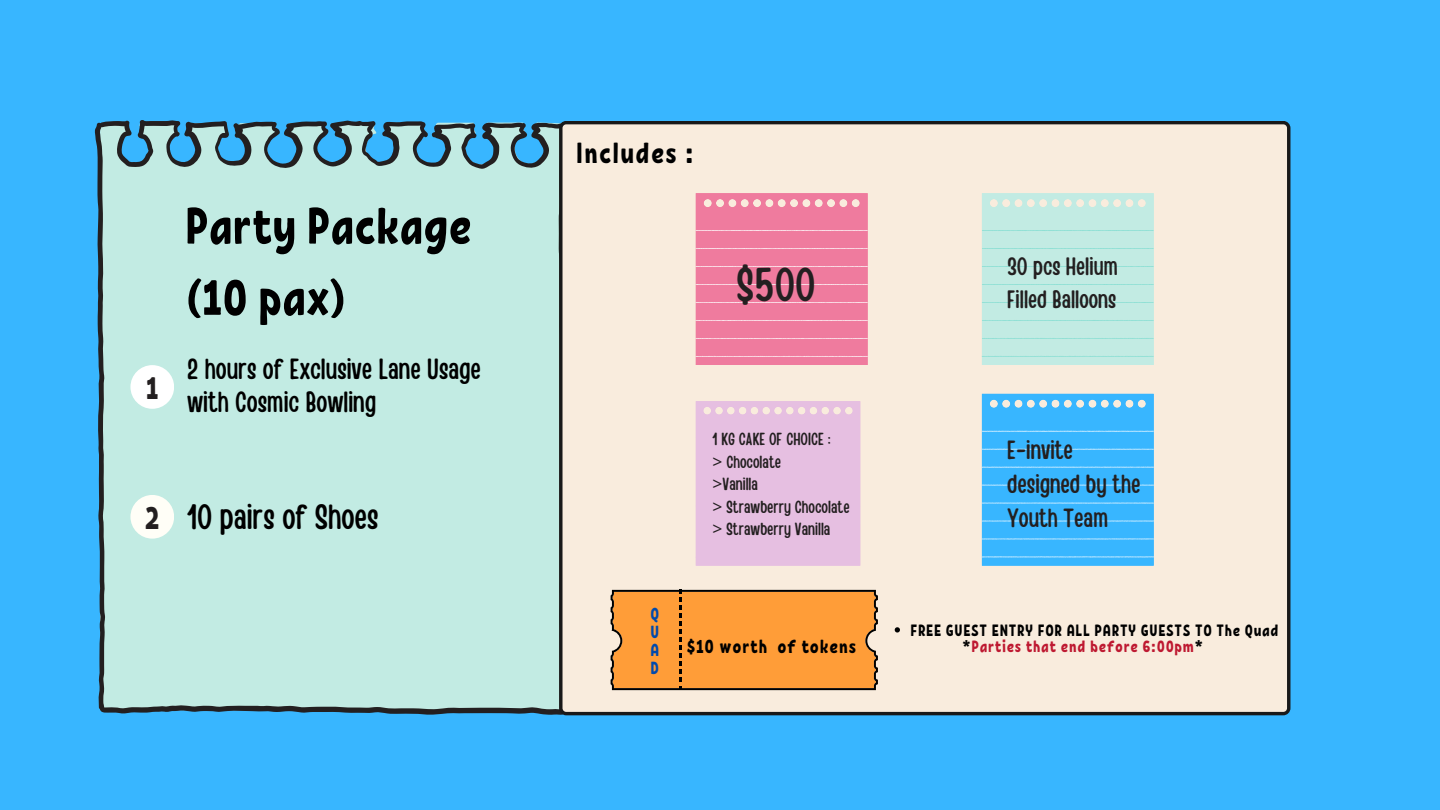
<style>
.page{position:relative;width:1440px;height:810px;background:#38b6ff}
.page>*{position:absolute;margin:0;border:0;box-sizing:border-box;transform-origin:0 0}
.t1{font:51px/71.2px "RF Krabuler";color:#000}
.t2{font:47px "Handy Casual Condensed";color:#231f20}
.t3{font:35px "Handy Casual Condensed";color:#000}
.t4{font:31.8px "RF Krabuler";color:#231f20}
.t5{font:29px/33px "Handy Casual Condensed";color:#000}
.t6{font:29px "RF Krabuler";letter-spacing:.04em;color:#000}
.t7{font:26.2px/34px "Handy Casual Condensed";color:#231f20}
.t8{font:25px/32.2px "Handy Casual Condensed";color:#231f20}
.t9{font:19px "RF Krabuler";letter-spacing:.04em;color:#000}
.t10{font:17.5px/18px "RF Krabuler";color:#004aad;text-align:justify}
.t11{font:17.4px/22.5px "Handy Casual Condensed";color:#231f20}
.t12{font:16.3px "RF Krabuler";letter-spacing:.04em;color:#000}
.t13{font:16.3px "RF Krabuler";letter-spacing:.04em;color:#be1931}
.s1{font-family:"Noto Sans"}
.s2{color:#000}
</style>
<div class="page">
<svg style="left:95px;top:120px;width:464px;height:595px;background:#b5e0db"></svg>
<div style="left:130px;top:365px;width:44px;height:44px;background:#fff;border-radius:50%"></div>
<div style="left:130px;top:495px;width:44px;height:44px;background:#fffef7;border-radius:50%"></div>
<div style="left:559px;top:121px;width:731px;height:594px;background:#f9ecdd"></div>
<svg style="left:696px;top:193px;width:172px;height:172px;background:#ef81a2"></svg>
<div style="left:696px;top:401px;width:164px;height:164px;background:#e6bfe1"></div>
<svg style="left:982px;top:193px;width:172px;height:172px;background:#c1eae2"></svg>
<svg style="left:982px;top:394px;width:172px;height:172px"></svg>
<svg style="left:611px;top:590px;width:267px;height:100px;background:#ef9437"></svg>
<svg style="left:895px;top:627px;width:5px;height:6px"></svg>
<p class="t4" style="left:146px;top:367px;width:14px">1</p>
<h1 class="t1" style="left:185px;top:188px;width:288px">Party Package (10 pax)</h1>
<h3 class="t5" style="left:187px;top:351px;width:296px">2 hours of Exclusive Lane Usage with Cosmic Bowling</h3>
<p class="t4" style="left:145px;top:497px;width:16px">2</p>
<p class="t3" style="left:187px;top:494px;width:193px">10 pairs of Shoes</p>
<p class="t6" style="left:576px;top:134px;width:119px">Includes :</p>
<h2 class="t2" style="left:737px;top:254px;width:80px">$500</h2>
<h3 class="t11" style="left:713px;top:427px;width:139px">1 KG CAKE OF CHOICE :<br><span class="s1">&gt;</span> Chocolate<br><span class="s1">&gt;</span>Vanilla<br><span class="s1">&gt;</span> Strawberry Chocolate <span class="s1">&gt;</span> Strawberry Vanilla</h3>
<p class="t10" style="left:650px;top:604px;width:10px">Q U A D</p>
<h4 class="t9" style="left:687px;top:634px;width:171px">$10 worth of tokens</h4>
<p class="t8" style="left:1007px;top:249px;width:112px">30 pcs Helium<br>Filled Balloons</p>
<h1 class="t7" style="left:1007px;top:432px;width:135px">E-invite designed by the<br>Youth Team</h1>
<h6 class="t12" style="left:911px;top:619px;width:370px">FREE GUEST ENTRY FOR ALL PARTY GUESTS TO The Quad</h6>
<p class="t13" style="left:963px;top:636px;width:242px"><span class="s2">*</span>Parties that end before 6:00pm<span class="s2">*</span></p>
</div>
